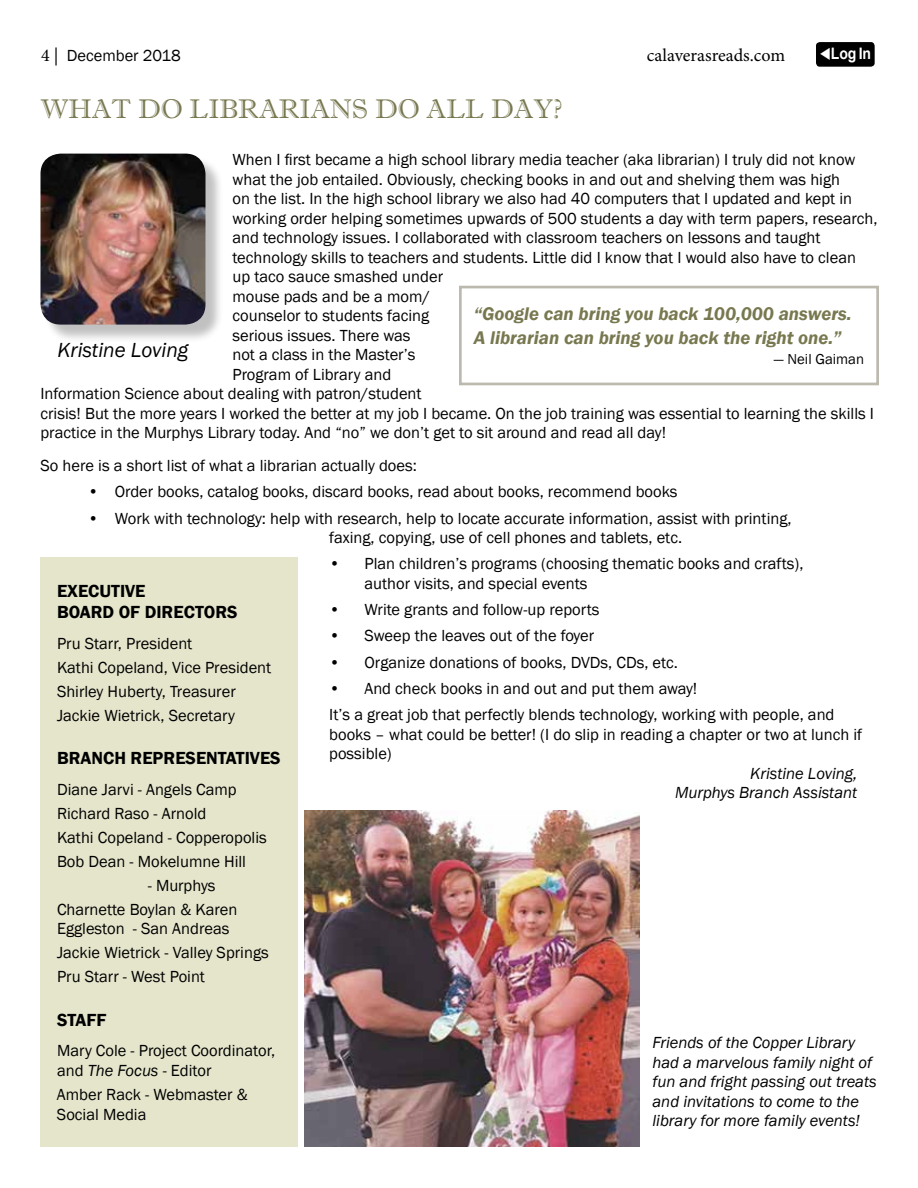
<style>
.page{position:relative;width:918px;height:1188px;background:#fff}
.page>*{position:absolute;margin:0;border:0;box-sizing:border-box;transform-origin:0 0}
.t1{font:27px "Imprint MT Shadow";color:#787850}
.t2{font:italic 21px "Franklin Gothic";color:#000}
.t3{font:italic 600 18.9px/24px "Franklin Gothic";color:#787850}
.t4{font:600 18px/21.6px "Franklin Gothic";color:#000}
.t5{font:18px "Minion Pro";color:#000}
.t6{font:16.5px/24px "Franklin Gothic";color:#000}
.t7{font:italic 16.5px/19.5px "Franklin Gothic";color:#000;text-align:right}
.t8{font:700 15.75px "Arial";color:#fff;scale:.89 1}
.t9{font:14.85px "Franklin Gothic";color:#000}
.s1{font-family:"Minion Pro";font-size:18px}
.s2{font-style:italic}
</style>
<div class="page">
<div style="left:40px;top:557px;width:258px;height:590px;background:#e5e5cc"></div>
<svg style="left:816px;top:42px;width:59px;height:25px"></svg>
<div style="left:43px;top:156px;width:181px;height:187px;background:#000;opacity:.25"></div>
<img style="left:40px;top:154px;width:165px;height:171px">
<div style="left:459px;top:286px;width:420px;height:99px;border:3px solid #bcb9af"></div>
<img style="left:305px;top:810px;width:335px;height:337px">
<p class="t6" style="left:41px;top:44px;width:141px"><span class="s1">4 |</span> December 2018</p>
<p class="t5" style="left:647px;top:43px;width:140px">calaverasreads.com</p>
<h1 class="t1" style="left:40px;top:93px;width:523px">WHAT DO LIBRARIANS DO ALL DAY?</h1>
<p class="t8" style="left:820px;top:43px;width:59px">▼Log In</p>
<p class="t6" style="left:232px;top:148px;width:624px">When I first became a high school library media teacher (aka librarian) I truly did not know</p>
<p class="t6" style="left:232px;top:168px;width:609px">what the job entailed. Obviously, checking books in and out and shelving them was high</p>
<p class="t6" style="left:232px;top:187px;width:621px">on the list. In the high school library we also had 40 computers that I updated and kept in</p>
<p class="t6" style="left:232px;top:207px;width:646px">working order helping sometimes upwards of 500 students a day with term papers, research,</p>
<p class="t6" style="left:232px;top:226px;width:589px">and technology issues. I collaborated with classroom teachers on lessons and taught</p>
<p class="t6" style="left:232px;top:246px;width:625px">technology skills to teachers and students. Little did I know that I would also have to clean</p>
<p class="t6" style="left:232px;top:265px;width:212px">up taco sauce smashed under</p>
<p class="t6" style="left:232px;top:285px;width:199px">mouse pads and be a mom/</p>
<p class="t6" style="left:232px;top:304px;width:198px">counselor to students facing</p>
<p class="t6" style="left:232px;top:324px;width:180px">serious issues. There was</p>
<p class="t6" style="left:232px;top:343px;width:184px">not a class in the Master’s</p>
<p class="t6" style="left:232px;top:363px;width:160px">Program of Library and</p>
<p class="t6" style="left:41px;top:382px;width:383px">Information Science about dealing with patron/student</p>
<p class="t6" style="left:41px;top:402px;width:835px">crisis! But the more years I worked the better at my job I became. On the job training was essential to learning the skills I</p>
<p class="t6" style="left:41px;top:421px;width:627px">practice in the Murphys Library today. And “no” we don’t get to sit around and read all day!</p>
<p class="t6" style="left:41px;top:454px;width:378px">So here is a short list of what a librarian actually does:</p>
<p class="t6" style="left:88px;top:480px;width:591px">• Order books, catalog books, discard books, read about books, recommend books</p>
<p class="t6" style="left:329px;top:509px;width:464px;line-height:19.5px;text-indent:-241px">• Work with technology: help with research, help to locate accurate information, assist with printing, faxing, copying, use of cell phones and tablets, etc.</p>
<p class="t6" style="left:364px;top:555px;width:441px;line-height:19.5px;text-indent:-35px">• Plan children’s programs (choosing thematic books and crafts), author visits, and special events</p>
<p class="t6" style="left:329px;top:598px;width:272px">• Write grants and follow-up reports</p>
<p class="t6" style="left:329px;top:624px;width:267px">• Sweep the leaves out of the foyer</p>
<p class="t6" style="left:329px;top:651px;width:350px">• Organize donations of books, DVDs, CDs, etc.</p>
<p class="t6" style="left:329px;top:676px;width:507px;line-height:26.2px">• And check books in and out and put them away!<br>It’s a great job that perfectly blends technology, working with people, and</p>
<p class="t6" style="left:329px;top:725px;width:535px;line-height:19.5px">books – what could be better! (I do slip in reading a chapter or two at lunch if possible)</p>
<p class="t7" style="left:675px;top:764px;width:184px">Kristine Loving,<br>Murphys Branch Assistant</p>
<p class="t3" style="left:474px;top:301px;width:380px">“Google can bring you back 100,000 answers.<br>A librarian can bring you back the right one.”</p>
<p class="t9" style="left:774px;top:350px;width:92px">― Neil Gaiman</p>
<p class="t2" style="left:58px;top:337px;width:132px">Kristine Loving</p>
<p class="t4" style="left:57px;top:580px;width:182px">EXECUTIVE<br>BOARD OF DIRECTORS</p>
<p class="t6" style="left:57px;top:632px;width:216px">Pru Starr, President<br>Kathi Copeland, Vice President<br>Shirley Huberty, Treasurer<br>Jackie Wietrick, Secretary</p>
<p class="t4" style="left:57px;top:748px;width:225px">BRANCH REPRESENTATIVES</p>
<p class="t6" style="left:57px;top:778px;width:211px">Diane Jarvi - Angels Camp<br>Richard Raso - Arnold<br>Kathi Copeland - Copperopolis<br>Bob Dean - Mokelumne Hill</p>
<p class="t6" style="left:57px;top:874px;width:182px;text-indent:91px">- Murphys<br>Charnette Boylan &amp; Karen</p>
<p class="t6" style="left:57px;top:917px;width:213px">Eggleston - San Andreas<br>Jackie Wietrick - Valley Springs<br>Pru Starr - West Point</p>
<p class="t4" style="left:57px;top:1009px;width:51px">STAFF</p>
<p class="t6" style="left:57px;top:1041px;width:220px;line-height:19.5px">Mary Cole - Project Coordinator, and <span class="s2">The Focus</span> - Editor</p>
<p class="t6" style="left:57px;top:1085px;width:192px;line-height:19.8px">Amber Rack - Webmaster &amp;<br>Social Media</p>
<p class="t7" style="left:652px;top:1033px;width:226px;text-align:left">Friends of the Copper Library had a marvelous family night of fun and fright passing out treats and invitations to come to the library for more family events!</p>
</div>
